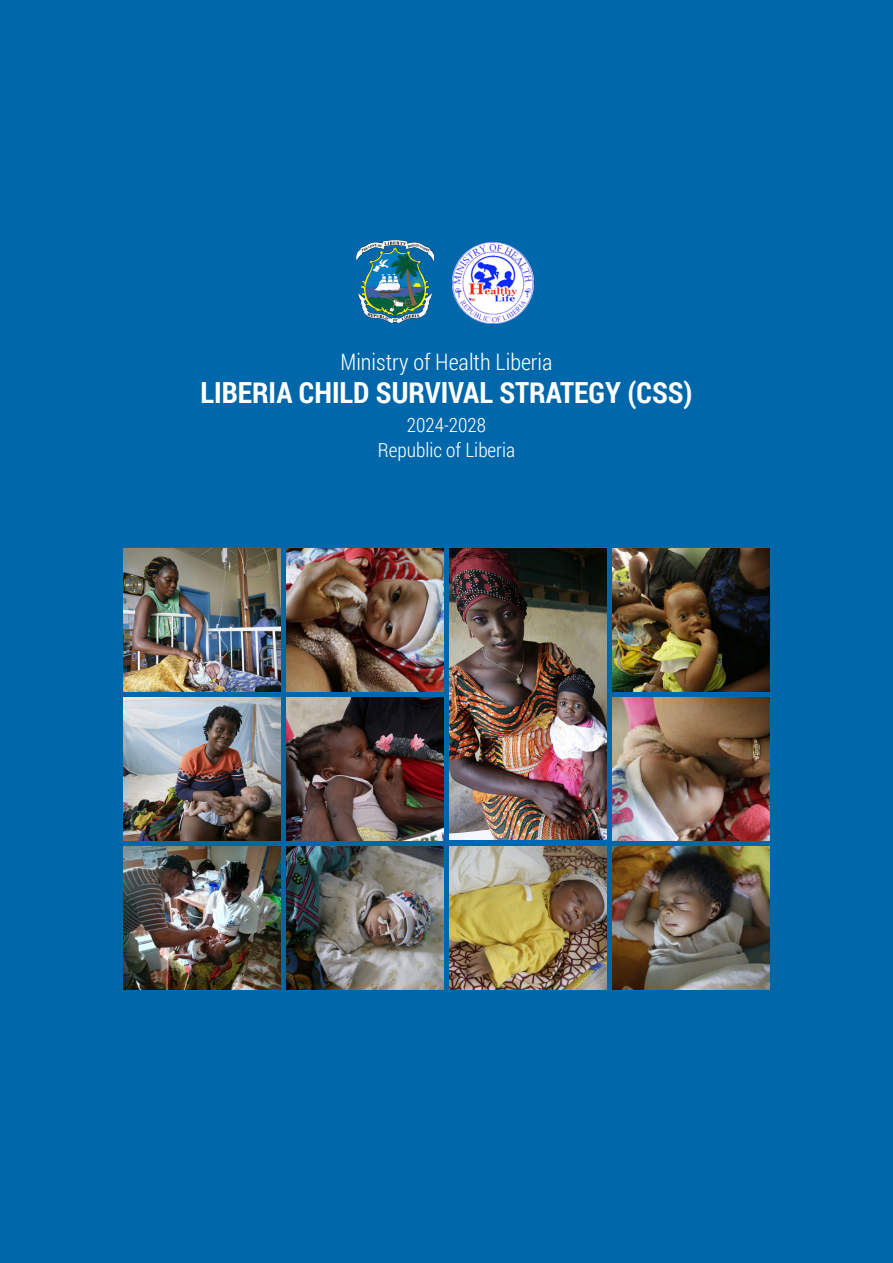
<style>
.page{position:relative;width:893px;height:1263px;background:#0067aa}
.page>*{position:absolute;margin:0;border:0;box-sizing:border-box;transform-origin:0 0}
.t1{font:700 29.1px "Roboto Condensed";color:#fff}
.t2{font:300 22.5px "Roboto Condensed";color:#fff}
.t3{font:300 19.65px "Roboto Condensed";color:#fff}
</style>
<div class="page">
<img style="left:124px;top:549px;width:157px;height:142px">
<img style="left:287px;top:549px;width:156px;height:142px">
<img style="left:449px;top:549px;width:157px;height:290px">
<img style="left:612px;top:549px;width:157px;height:142px">
<img style="left:124px;top:697px;width:157px;height:143px">
<img style="left:612px;top:697px;width:157px;height:143px">
<img style="left:124px;top:846px;width:157px;height:143px">
<img style="left:287px;top:846px;width:156px;height:143px">
<img style="left:287px;top:697px;width:156px;height:143px">
<img style="left:449px;top:846px;width:157px;height:143px">
<img style="left:612px;top:846px;width:157px;height:143px">
<img style="left:452px;top:242px;width:82px;height:82px">
<img style="left:357px;top:241px;width:77px;height:81px">
<p class="t2" style="left:340px;top:346px;width:213px">Ministry of Health Liberia</p>
<p class="t1" style="left:200px;top:372px;width:493px">LIBERIA CHILD SURVIVAL STRATEGY (CSS)</p>
<p class="t3" style="left:407px;top:411px;width:81px">2024-2028</p>
<p class="t3" style="left:378px;top:436px;width:139px">Republic of Liberia</p>
</div>
